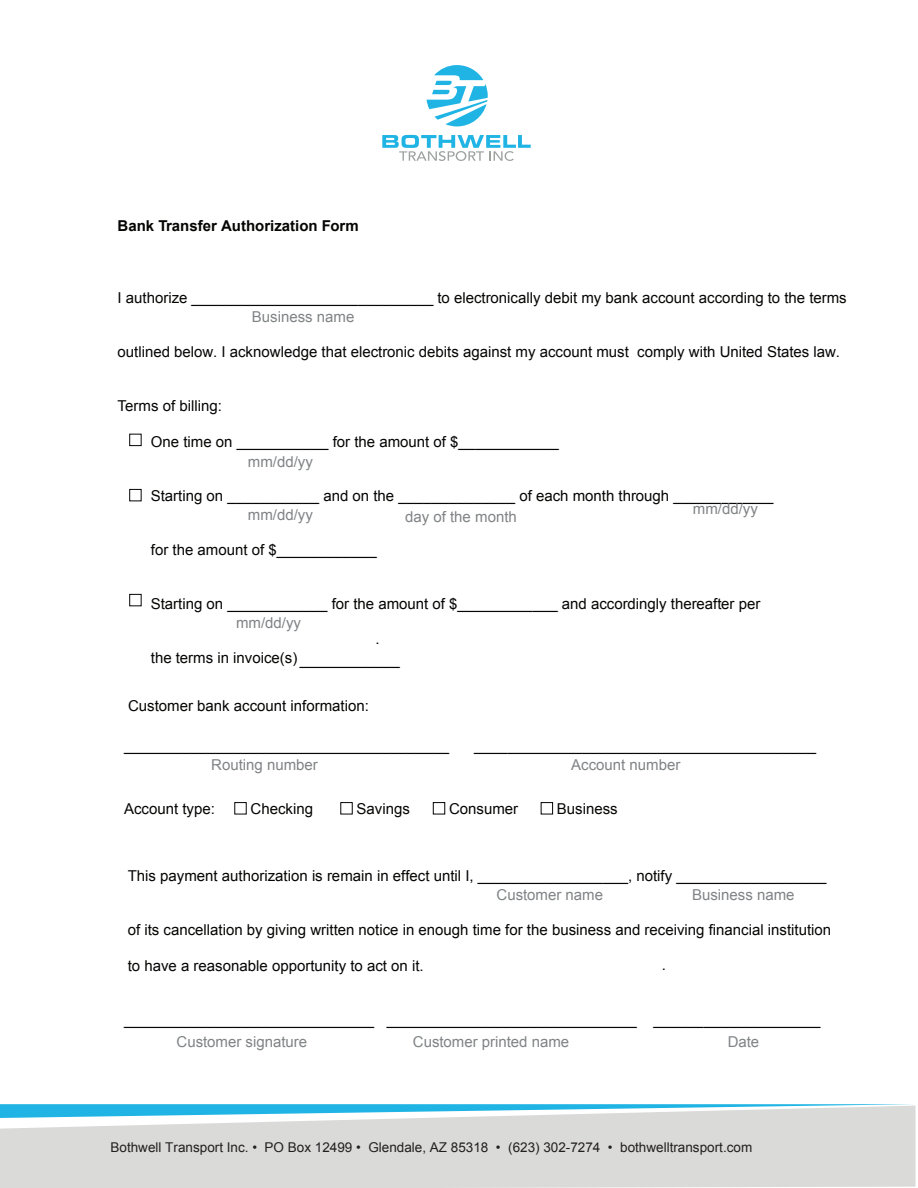
<style>
.page{position:relative;width:918px;height:1188px;background:#fff}
.page>*{position:absolute;margin:0;border:0;box-sizing:border-box;transform-origin:0 0}
.t1{font:15px "Arial";color:#050504}
.t2{font:15px "Arial";color:#808385}
.t3{font:700 15px "Arial";color:#050504}
.t4{font:13.5px "Arial";color:#231f20}
</style>
<div class="page">
<svg style="left:0;top:1104px;width:915px;height:2px;background:#41bfe7"></svg>
<svg style="left:0;top:1106px;width:916px;height:82px;background:#d0dadc"></svg>
<svg style="left:427px;top:65px;width:61px;height:61px"></svg>
<svg style="left:382px;top:135px;width:149px;height:26px"></svg>
<div style="left:130px;top:434px;width:11px;height:12px;border:1px solid #050504"></div>
<div style="left:130px;top:489px;width:11px;height:12px;border:1px solid #050504"></div>
<div style="left:130px;top:594px;width:11px;height:12px;border:1px solid #050504"></div>
<div style="left:433px;top:802px;width:12px;height:12px;border:1px solid #050504"></div>
<div style="left:541px;top:802px;width:12px;height:12px;border:1px solid #050504"></div>
<p class="t3" style="left:118px;top:216px;width:243px">Bank Transfer Authorization Form</p>
<p class="t1" style="left:118px;top:288px;width:731px">I authorize _____________________________ to electronically debit my bank account according to the terms</p>
<p class="t1" style="left:118px;top:342px;width:724px">outlined below. I acknowledge that electronic debits against my account must comply with United States law.</p>
<p class="t1" style="left:118px;top:396px;width:106px">Terms of billing:</p>
<p class="t1" style="left:151px;top:432px;width:409px">One time on ___________ for the amount of $____________</p>
<p class="t2" style="left:252px;top:307px;width:104px">Business name</p>
<p class="t2" style="left:248px;top:452px;width:67px">mm/dd/yy</p>
<p class="t2" style="left:248px;top:505px;width:67px">mm/dd/yy</p>
<p class="t2" style="left:693px;top:499px;width:67px">mm/dd/yy</p>
<p class="t1" style="left:151px;top:486px;width:624px">Starting on ___________ and on the ______________ of each month through ____________</p>
<p class="t1" style="left:151px;top:540px;width:227px">for the amount of $____________</p>
<p class="t1" style="left:151px;top:594px;width:611px">Starting on ____________ for the amount of $____________ and accordingly thereafter per</p>
<p class="t1" style="left:151px;top:648px;width:148px">the terms in invoice(s)</p>
<p class="t1" style="left:300px;top:649px;width:102px">____________</p>
<p class="t2" style="left:405px;top:507px;width:113px">day of the month</p>
<p class="t2" style="left:236px;top:613px;width:67px">mm/dd/yy</p>
<p class="t1" style="left:376px;top:629px;width:6px">.</p>
<p class="t1" style="left:128px;top:696px;width:242px">Customer bank account information:</p>
<p class="t1" style="left:124px;top:735px;width:327px">_______________________________________</p>
<p class="t1" style="left:474px;top:735px;width:343px">_________________________________________</p>
<p class="t2" style="left:211px;top:755px;width:108px">Routing number</p>
<p class="t2" style="left:571px;top:755px;width:111px">Account number</p>
<p class="t1" style="left:124px;top:799px;width:92px">Account type:</p>
<p class="t1" style="left:251px;top:799px;width:64px">Checking</p>
<p class="t1" style="left:357px;top:799px;width:55px">Savings</p>
<p class="t1" style="left:449px;top:799px;width:71px">Consumer</p>
<p class="t1" style="left:557px;top:799px;width:62px">Business</p>
<p class="t1" style="left:128px;top:866px;width:700px">This payment authorization is remain in effect until I, __________________, notify __________________</p>
<p class="t1" style="left:128px;top:920px;width:705px">of its cancellation by giving written notice in enough time for the business and receiving financial institution</p>
<p class="t1" style="left:128px;top:956px;width:298px">to have a reasonable opportunity to act on it.</p>
<p class="t2" style="left:497px;top:885px;width:108px">Customer name</p>
<p class="t2" style="left:692px;top:885px;width:104px">Business name</p>
<p class="t1" style="left:662px;top:955px;width:6px">.</p>
<p class="t1" style="left:124px;top:1010px;width:698px">______________________________ ______________________________ ____________________</p>
<p class="t2" style="left:177px;top:1032px;width:132px">Customer signature</p>
<p class="t2" style="left:413px;top:1032px;width:158px">Customer printed name</p>
<p class="t2" style="left:728px;top:1032px;width:33px">Date</p>
<p class="t4" style="left:111px;top:1139px;width:643px">Bothwell Transport Inc. • PO Box 12499 • Glendale, AZ 85318 • (623) 302-7274 • bothwelltransport.com</p>
</div>
